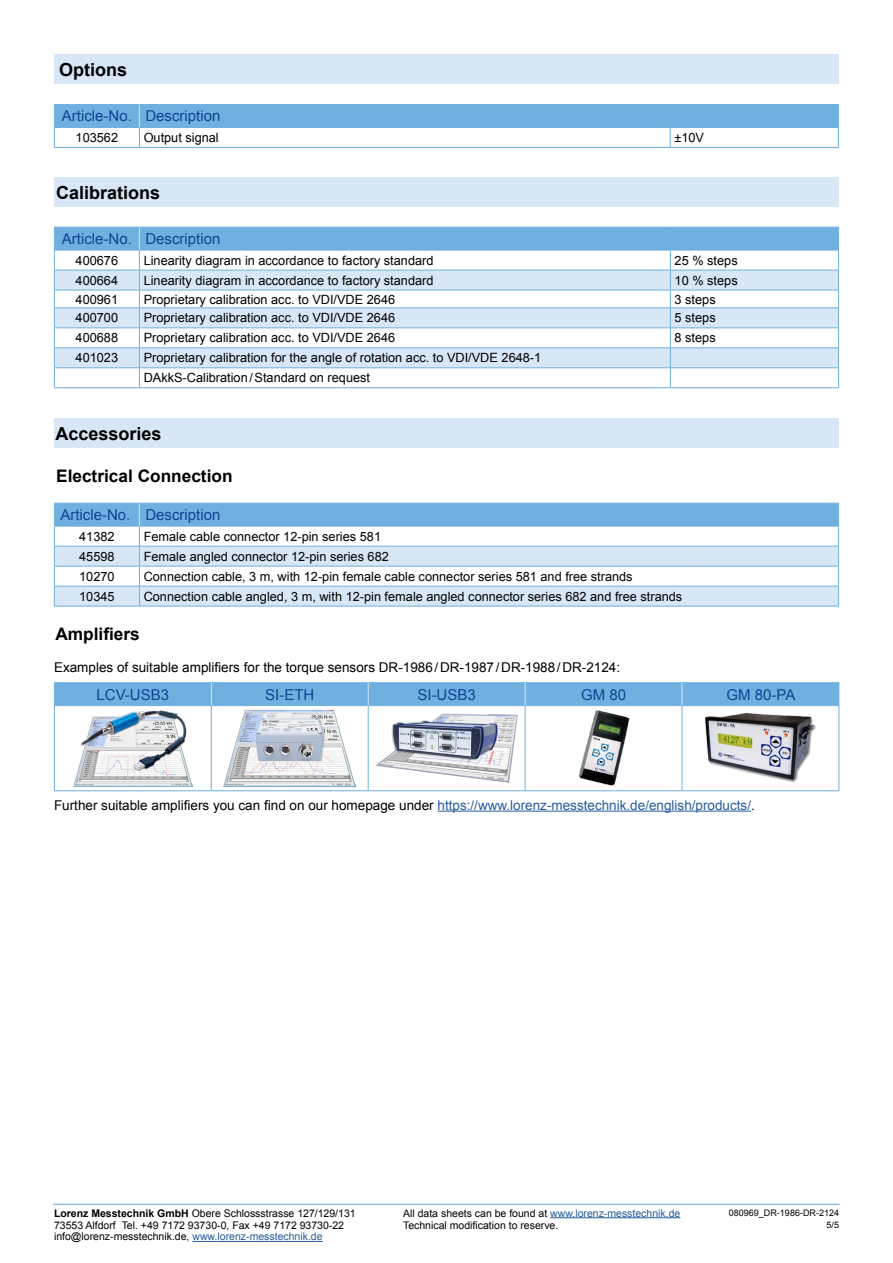
<style>
.page{position:relative;width:893px;height:1263px;background:#fff}
.page>*{position:absolute;margin:0;border:0;box-sizing:border-box;transform-origin:0 0}
.t1{font:700 18px "Arial";color:#000}
.t2{font:700 17.25px "Arial";color:#000}
.t3{font:15px "Arial";color:#104493}
.t4{font:13.5px "Arial";color:#000}
.t5{font:12.75px/20px "Arial";color:#000}
.t6{font:10.5px/12.6px "Arial";color:#000}
.t7{font:9px/12.6px "Arial";color:#000;text-align:right}
.s1{color:#275b9b}
.s2{font-weight:700}
</style>
<div class="page">
<hr style="left:192px;top:1241px;width:131px;height:1px;background:#275b9b">
<hr style="left:550px;top:1217px;width:130px;height:1px;background:#275b9b">
<hr style="left:53px;top:1204px;width:787px;height:1px;background:#6fb0e0">
<div style="left:54px;top:54px;width:785px;height:30px;background:#d8e7f6"></div>
<hr style="left:54px;top:104px;width:85px;height:1px;background:#6fb0e0">
<hr style="left:139px;top:104px;width:531px;height:1px;background:#6fb0e0">
<hr style="left:670px;top:104px;width:169px;height:1px;background:#6fb0e0">
<hr style="left:54px;top:147px;width:85px;height:1px;background:#6fb0e0">
<hr style="left:139px;top:147px;width:531px;height:1px;background:#6fb0e0">
<hr style="left:670px;top:147px;width:169px;height:1px;background:#6fb0e0">
<svg style="left:54px;top:105px;width:785px;height:42px"></svg>
<div style="left:54px;top:178px;width:785px;height:29px;background:#d8e7f6"></div>
<hr style="left:54px;top:387px;width:85px;height:1px;background:#6fb0e0">
<hr style="left:139px;top:387px;width:531px;height:1px;background:#6fb0e0">
<hr style="left:670px;top:387px;width:169px;height:1px;background:#6fb0e0">
<svg style="left:54px;top:227px;width:785px;height:160px"></svg>
<svg style="left:55px;top:706px;width:783px;height:84px"></svg>
<hr style="left:54px;top:682px;width:157px;height:1px;background:#6fb0e0">
<hr style="left:211px;top:682px;width:157px;height:1px;background:#6fb0e0">
<hr style="left:368px;top:682px;width:157px;height:1px;background:#6fb0e0">
<hr style="left:525px;top:682px;width:157px;height:1px;background:#6fb0e0">
<hr style="left:682px;top:682px;width:157px;height:1px;background:#6fb0e0">
<hr style="left:54px;top:706px;width:1px;height:84px;background:#6fb0e0">
<hr style="left:211px;top:706px;width:1px;height:84px;background:#6fb0e0">
<hr style="left:368px;top:706px;width:1px;height:84px;background:#6fb0e0">
<hr style="left:525px;top:706px;width:1px;height:84px;background:#6fb0e0">
<hr style="left:682px;top:706px;width:1px;height:84px;background:#6fb0e0">
<hr style="left:838px;top:706px;width:1px;height:84px;background:#6fb0e0">
<hr style="left:54px;top:790px;width:157px;height:1px;background:#6fb0e0">
<hr style="left:211px;top:790px;width:157px;height:1px;background:#6fb0e0">
<hr style="left:368px;top:790px;width:157px;height:1px;background:#6fb0e0">
<hr style="left:525px;top:790px;width:157px;height:1px;background:#6fb0e0">
<hr style="left:682px;top:790px;width:157px;height:1px;background:#6fb0e0">
<div style="left:54px;top:683px;width:785px;height:23px;background:#6fb0e0"></div>
<img style="left:73px;top:710px;width:120px;height:76px">
<img style="left:224px;top:710px;width:132px;height:76px">
<img style="left:374px;top:712px;width:145px;height:72px">
<img style="left:578px;top:711px;width:51px;height:75px">
<img style="left:705px;top:714px;width:111px;height:69px">
<hr style="left:437px;top:811px;width:314px;height:1px;background:#275b9b">
<div style="left:54px;top:418px;width:785px;height:30px;background:#d8e7f6"></div>
<hr style="left:54px;top:606px;width:85px;height:1px;background:#6fb0e0">
<hr style="left:139px;top:606px;width:556px;height:1px;background:#6fb0e0">
<hr style="left:695px;top:606px;width:144px;height:1px;background:#6fb0e0">
<svg style="left:54px;top:503px;width:785px;height:103px"></svg>
<h1 class="t1" style="left:59px;top:57px;width:70px">Options</h1>
<p class="t3" style="left:62px;top:106px;width:160px">Article-No. Description</p>
<p class="t5" style="left:76px;top:128px;width:44px">103562</p>
<p class="t5" style="left:144px;top:128px;width:77px">Output signal</p>
<p class="t5" style="left:674px;top:128px;width:31px">±10V</p>
<h1 class="t1" style="left:56px;top:181px;width:106px">Calibrations</h1>
<p class="t3" style="left:62px;top:229px;width:160px">Article-No. Description</p>
<p class="t5" style="left:76px;top:250px;width:44px">400676</p>
<p class="t5" style="left:144px;top:250px;width:291px">Linearity diagram in accordance to factory standard</p>
<p class="t5" style="left:675px;top:250px;width:65px">25 % steps</p>
<p class="t5" style="left:76px;top:270px;width:44px">400664</p>
<p class="t5" style="left:144px;top:270px;width:291px">Linearity diagram in accordance to factory standard</p>
<p class="t5" style="left:675px;top:270px;width:65px">10 % steps</p>
<p class="t5" style="left:76px;top:289px;width:44px">400961</p>
<p class="t5" style="left:144px;top:289px;width:253px">Proprietary calibration acc. to VDI/VDE 2646</p>
<p class="t5" style="left:675px;top:289px;width:43px">3 steps</p>
<p class="t5" style="left:76px;top:308px;width:44px">400700</p>
<p class="t5" style="left:144px;top:308px;width:253px">Proprietary calibration acc. to VDI/VDE 2646</p>
<p class="t5" style="left:675px;top:308px;width:43px">5 steps</p>
<p class="t5" style="left:76px;top:328px;width:44px">400688</p>
<p class="t5" style="left:144px;top:328px;width:253px">Proprietary calibration acc. to VDI/VDE 2646</p>
<p class="t5" style="left:675px;top:328px;width:43px">8 steps</p>
<p class="t5" style="left:76px;top:348px;width:44px">401023</p>
<p class="t5" style="left:144px;top:348px;width:399px">Proprietary calibration for the angle of rotation acc. to VDI/VDE 2648-1<br>DAkkS-Calibration/Standard on request</p>
<h1 class="t1" style="left:56px;top:421px;width:108px">Accessories</h1>
<h2 class="t2" style="left:56px;top:464px;width:178px">Electrical Connection</h2>
<p class="t3" style="left:60px;top:505px;width:162px">Article-No. Description</p>
<p class="t5" style="left:79px;top:526px;width:37px">41382</p>
<p class="t5" style="left:144px;top:526px;width:239px">Female cable connector 12-pin series 581</p>
<p class="t5" style="left:79px;top:546px;width:37px">45598</p>
<p class="t5" style="left:144px;top:546px;width:247px">Female angled connector 12-pin series 682</p>
<p class="t5" style="left:79px;top:566px;width:37px">10270</p>
<p class="t5" style="left:144px;top:566px;width:490px">Connection cable, 3 m, with 12-pin female cable connector series 581 and free strands</p>
<p class="t5" style="left:79px;top:586px;width:37px">10345</p>
<p class="t5" style="left:144px;top:586px;width:540px">Connection cable angled, 3 m, with 12-pin female angled connector series 682 and free strands</p>
<h2 class="t2" style="left:56px;top:623px;width:86px">Amplifiers</h2>
<p class="t4" style="left:54px;top:658px;width:568px">Examples of suitable amplifiers for the torque sensors DR-1986/DR-1987/DR-1988/DR-2124:</p>
<p class="t3" style="left:97px;top:684px;width:74px">LCV-USB3</p>
<p class="t3" style="left:265px;top:684px;width:51px">SI-ETH</p>
<p class="t3" style="left:417px;top:684px;width:60px">SI-USB3</p>
<p class="t3" style="left:581px;top:684px;width:47px">GM 80</p>
<p class="t3" style="left:726px;top:684px;width:70px">GM 80-PA</p>
<p class="t4" style="left:54px;top:796px;width:702px">Further suitable amplifiers you can find on our homepage under <span class="s1">https://www.lorenz-messtechnik.de/english/products/</span>.</p>
<p class="t6" style="left:54px;top:1207px;width:303px"><span class="s2">Lorenz Messtechnik GmbH</span> Obere Schlossstrasse 127/129/131<br>73553 Alfdorf Tel. +49 7172 93730-0, Fax +49 7172 93730-22</p>
<p class="t6" style="left:54px;top:1230px;width:270px">info@lorenz-messtechnik.de, <span class="s1">www.lorenz-messtechnik.de</span></p>
<p class="t6" style="left:403px;top:1207px;width:279px">All data sheets can be found at <span class="s1">www.lorenz-messtechnik.de<br></span>Technical modification to reserve.</p>
<p class="t7" style="left:729px;top:1206px;width:112px">080969_DR-1986-DR-2124<br>5/5</p>
</div>
